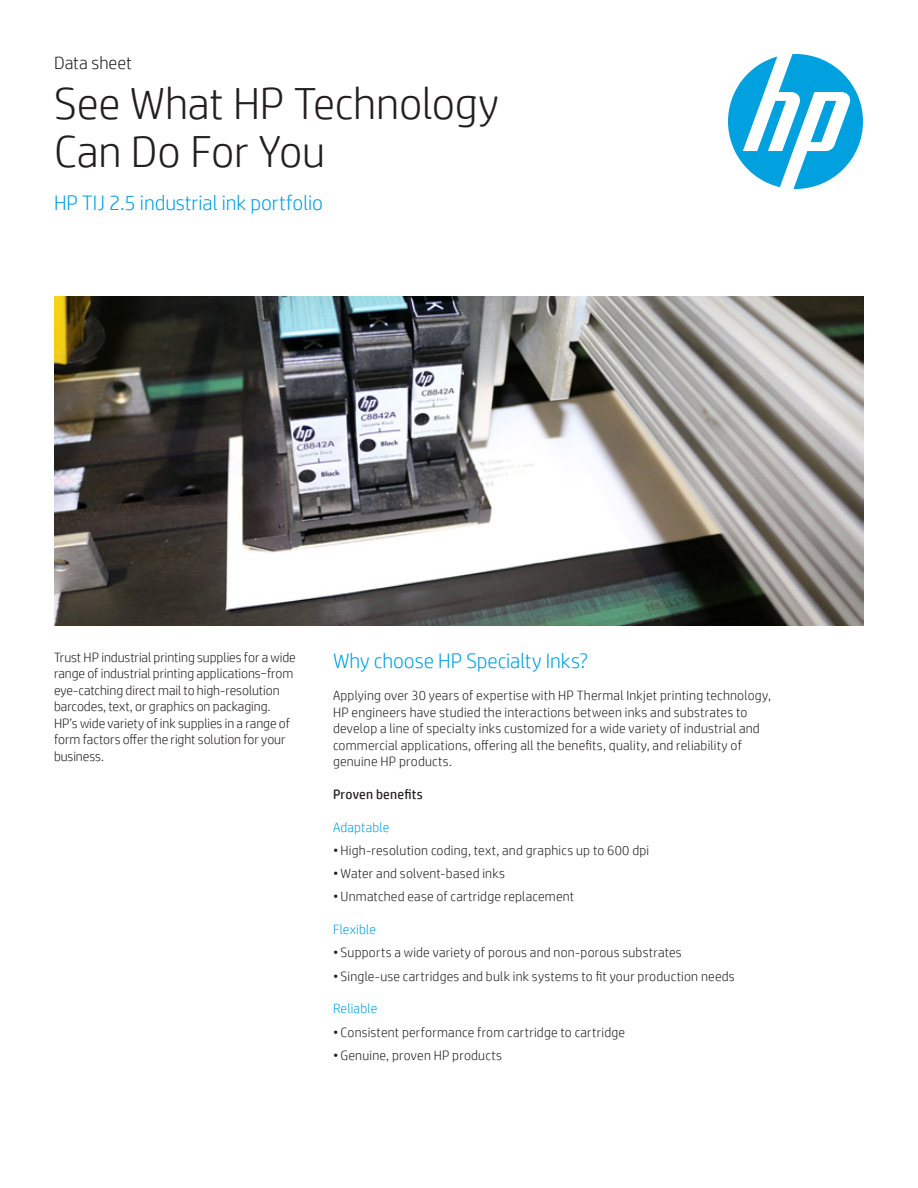
<style>
.page{position:relative;width:918px;height:1188px;background:#fff}
.page>*{position:absolute;margin:0;border:0;box-sizing:border-box;transform-origin:0 0}
.t1{font:300 45px/48px "HP Simplified";letter-spacing:-.005em;color:#231f20}
.t2{font:300 21px "HP Simplified";letter-spacing:-.005em;color:#00a1de}
.t3{font:300 18px "HP Simplified";color:#231f20}
.t4{font:300 13.5px/16.5px "HP Simplified";letter-spacing:.015em;color:#231f20}
.t5{font:300 13.5px/16.5px "HP Simplified";letter-spacing:-.005em;color:#231f20}
.t6{font:300 13.5px "HP Simplified";letter-spacing:.015em;color:#00a1de}
.t7{font:13.5px "HP Simplified";letter-spacing:.015em;color:#231f20}
</style>
<div class="page">
<img style="left:54px;top:296px;width:809px;height:329px">
<svg style="left:728px;top:54px;width:135px;height:135px"></svg>
<h3 class="t3" style="left:54px;top:51px;width:79px">Data sheet</h3>
<h1 class="t1" style="left:54px;top:78px;width:447px">See What HP Technology<br>Can Do For You</h1>
<h2 class="t2" style="left:54px;top:189px;width:271px">HP TIJ 2.5 industrial ink portfolio</h2>
<p class="t5" style="left:54px;top:648px;width:243px">Trust HP industrial printing supplies for a wide range of industrial printing applications−from eye-catching direct mail to high-resolution barcodes, text, or graphics on packaging.<br>HP’s wide variety of ink supplies in a range of form factors offer the right solution for your business.</p>
<h2 class="t2" style="left:333px;top:647px;width:257px">Why choose HP Specialty Inks?</h2>
<p class="t4" style="left:333px;top:687px;width:440px">Applying over 30 years of expertise with HP Thermal Inkjet printing technology, HP engineers have studied the interactions between inks and substrates to develop a line of specialty inks customized for a wide variety of industrial and commercial applications, offering all the benefits, quality, and reliability of genuine HP products.</p>
<p class="t7" style="left:333px;top:785px;width:91px">Proven benefits</p>
<p class="t6" style="left:333px;top:818px;width:58px">Adaptable</p>
<p class="t4" style="left:333px;top:842px;width:318px">• High-resolution coding, text, and graphics up to 600 dpi</p>
<p class="t4" style="left:333px;top:865px;width:174px">• Water and solvent-based inks</p>
<p class="t4" style="left:333px;top:888px;width:243px">• Unmatched ease of cartridge replacement</p>
<p class="t6" style="left:333px;top:921px;width:45px">Flexible</p>
<p class="t4" style="left:333px;top:944px;width:350px">• Supports a wide variety of porous and non-porous substrates</p>
<p class="t4" style="left:333px;top:967px;width:403px">• Single-use cartridges and bulk ink systems to fit your production needs</p>
<p class="t6" style="left:333px;top:1000px;width:46px">Reliable</p>
<p class="t4" style="left:333px;top:1023px;width:294px">• Consistent performance from cartridge to cartridge</p>
<p class="t4" style="left:333px;top:1047px;width:170px">• Genuine, proven HP products</p>
</div>
